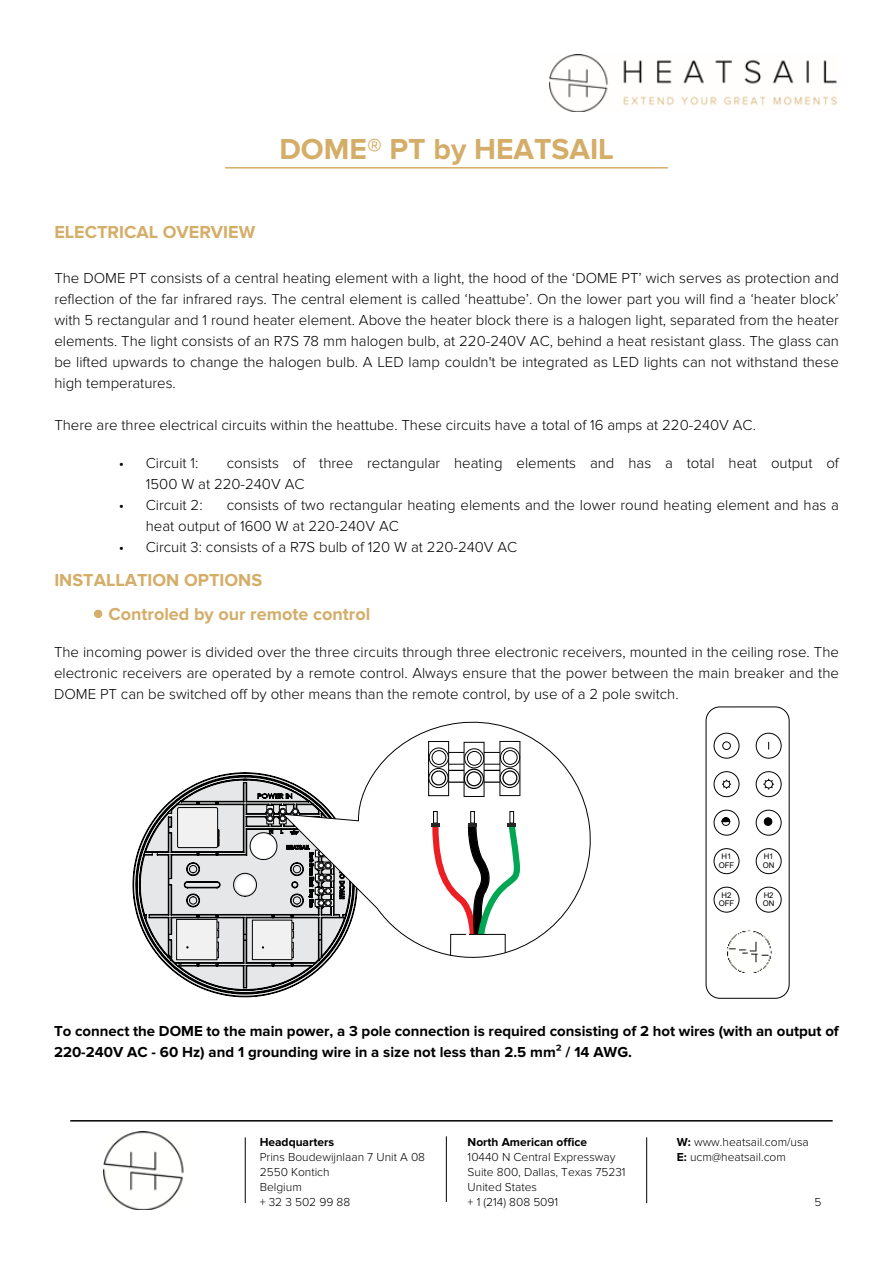
<style>
.page{position:relative;width:893px;height:1263px;background:#fff}
.page>*{position:absolute;margin:0;border:0;box-sizing:border-box;transform-origin:0 0}
.t1{font:700 30px "Proxima Nova";color:#d4ad68}
.t2{font:700 18px "Proxima Nova";color:#d4ad68}
.t3{font:300 15px/21px "Proxima Nova";color:#000;text-align:justify}
.t4{font:700 15px/21px "Proxima Nova";color:#000}
.t5{font:300 12px/15px "Proxima Nova";color:#000}
.t6{font:700 12px "Proxima Nova";color:#000}
.t7{font:7.8px/8.9px "Arial";color:#000;text-align:center}
.s1{font-weight:700}
</style>
<div class="page">
<img style="left:103px;top:1131px;width:81px;height:78px">
<hr style="left:646px;top:1137px;width:1px;height:66px;background:#000">
<hr style="left:446px;top:1136px;width:1px;height:66px;background:#000">
<hr style="left:245px;top:1137px;width:1px;height:66px;background:#000">
<img style="left:550px;top:54px;width:287px;height:57px">
<hr style="left:225px;top:167px;width:443px;height:2px;background:#d4ad68">
<hr style="left:70px;top:1120px;width:763px;height:1px;background:#000">
<svg style="left:132px;top:772px;width:195px;height:225px"></svg>
<div style="left:216px;top:829px;width:3px;height:17px;border:1px solid #000"></div>
<div style="left:178px;top:807px;width:40px;height:41px;background:#f1f1f2;border-radius:2px"></div>
<div style="left:177px;top:807px;width:41px;height:41px;border:1px solid #000;border-radius:2px"></div>
<svg style="left:217px;top:922px;width:2px;height:36px"></svg>
<div style="left:177px;top:919px;width:40px;height:41px;background:#f1f1f2"></div>
<div style="left:176px;top:919px;width:41px;height:41px;border:1px solid #000"></div>
<div style="left:252px;top:920px;width:40px;height:40px;background:#f1f1f2"></div>
<div style="left:252px;top:920px;width:40px;height:40px;border:1px solid #000"></div>
<div style="left:266px;top:805px;width:8px;height:19px;border:1px solid #010101"></div>
<div style="left:267px;top:808px;width:6px;height:7px;background:#414141;border-radius:50%"></div>
<div style="left:267px;top:808px;width:7px;height:7px;border:1px solid #010101;border-radius:50%"></div>
<div style="left:267px;top:815px;width:6px;height:7px;background:#323232;border-radius:50%"></div>
<div style="left:267px;top:815px;width:7px;height:7px;border:1px solid #010101;border-radius:50%"></div>
<svg style="left:267px;top:809px;width:6px;height:12px"></svg>
<div style="left:279px;top:805px;width:7px;height:19px;background:#fff"></div>
<div style="left:279px;top:805px;width:7px;height:19px;border:1px solid #010101"></div>
<div style="left:279px;top:808px;width:7px;height:7px;border:1px solid #010101;border-radius:50%"></div>
<div style="left:279px;top:815px;width:7px;height:7px;border:1px solid #010101;border-radius:50%"></div>
<svg style="left:280px;top:809px;width:2px;height:12px"></svg>
<svg style="left:282px;top:721px;width:309px;height:241px"></svg>
<div style="left:429px;top:752px;width:90px;height:12px;background:#fff"></div>
<div style="left:428px;top:752px;width:92px;height:13px;border:1px solid #010101"></div>
<div style="left:429px;top:770px;width:88px;height:12px;background:#fff"></div>
<div style="left:428px;top:770px;width:90px;height:13px;border:1px solid #010101"></div>
<svg style="left:466px;top:744px;width:16px;height:51px"></svg>
<div style="left:464px;top:742px;width:20px;height:55px;border:1px solid #010101"></div>
<svg style="left:464px;top:769px;width:19px;height:19px"></svg>
<div style="left:464px;top:769px;width:20px;height:20px;border:1px solid #010101;border-radius:50%"></div>
<svg style="left:467px;top:772px;width:14px;height:14px"></svg>
<div style="left:466px;top:771px;width:16px;height:15px;border:1px solid #010101;border-radius:50%"></div>
<svg style="left:465px;top:749px;width:19px;height:19px"></svg>
<div style="left:464px;top:748px;width:20px;height:20px;border:1px solid #010101;border-radius:50%"></div>
<div style="left:467px;top:751px;width:14px;height:14px;background:#fff;border-radius:50%"></div>
<div style="left:467px;top:751px;width:15px;height:15px;border:1px solid #010101;border-radius:50%"></div>
<svg style="left:430px;top:743px;width:17px;height:51px"></svg>
<div style="left:428px;top:741px;width:21px;height:55px;border:1px solid #010101"></div>
<svg style="left:429px;top:768px;width:19px;height:19px"></svg>
<div style="left:428px;top:768px;width:20px;height:20px;border:1px solid #010101;border-radius:50%"></div>
<div style="left:432px;top:771px;width:14px;height:14px;background:#fff;border-radius:50%"></div>
<div style="left:431px;top:770px;width:15px;height:15px;border:1px solid #010101;border-radius:50%"></div>
<svg style="left:429px;top:748px;width:19px;height:19px"></svg>
<div style="left:429px;top:747px;width:20px;height:21px;border:1px solid #010101;border-radius:50%"></div>
<div style="left:432px;top:751px;width:14px;height:13px;background:#fff;border-radius:50%"></div>
<div style="left:432px;top:750px;width:14px;height:15px;border:1px solid #010101;border-radius:50%"></div>
<svg style="left:501px;top:743px;width:17px;height:51px"></svg>
<div style="left:499px;top:741px;width:21px;height:55px;border:1px solid #010101"></div>
<svg style="left:500px;top:768px;width:19px;height:19px"></svg>
<div style="left:500px;top:768px;width:20px;height:20px;border:1px solid #010101;border-radius:50%"></div>
<div style="left:503px;top:771px;width:14px;height:14px;background:#fff;border-radius:50%"></div>
<div style="left:502px;top:770px;width:15px;height:15px;border:1px solid #010101;border-radius:50%"></div>
<svg style="left:500px;top:748px;width:20px;height:19px"></svg>
<div style="left:500px;top:747px;width:20px;height:20px;border:1px solid #010101;border-radius:50%"></div>
<div style="left:503px;top:750px;width:14px;height:14px;background:#fff;border-radius:50%"></div>
<div style="left:503px;top:750px;width:15px;height:15px;border:1px solid #010101;border-radius:50%"></div>
<div style="left:433px;top:811px;width:4px;height:12px;border:1px solid #000"></div>
<div style="left:471px;top:811px;width:4px;height:12px;border:1px solid #000"></div>
<div style="left:510px;top:811px;width:4px;height:12px;border:1px solid #000"></div>
<svg style="left:429px;top:816px;width:91px;height:140px"></svg>
<div style="left:251px;top:834px;width:25px;height:24px;background:#fff;border-radius:50%"></div>
<div style="left:236px;top:875px;width:19px;height:19px;background:#fff;border-radius:50%"></div>
<div style="left:94px;top:610px;width:8px;height:8px;background:#d4ad68;border-radius:50%"></div>
<svg style="left:706px;top:707px;width:83px;height:291px"></svg>
<img style="left:727px;top:930px;width:46px;height:43px">
<h1 class="t1" style="left:279px;top:131px;width:336px">DOME® PT by HEATSAIL</h1>
<p class="t2" style="left:54px;top:221px;width:202px">ELECTRICAL OVERVIEW</p>
<p class="t3" style="left:54px;top:268px;width:786px">The DOME PT consists of a central heating element with a light, the hood of the ‘DOME PT’ wich serves as protection and reflection of the far infrared rays. The central element is called ‘heattube’. On the lower part you will find a ‘heater block’ with 5 rectangular and 1 round heater element. Above the heater block there is a halogen light, separated from the heater elements. The light consists of an R7S 78 mm halogen bulb, at 220-240V AC, behind a heat resistant glass. The glass can be lifted upwards to change the halogen bulb. A LED lamp couldn't be integrated as LED lights can not withstand these high temperatures.</p>
<p class="t3" style="left:54px;top:415px;width:703px">There are three electrical circuits within the heattube. These circuits have a total of 16 amps at 220-240V AC.</p>
<p class="t3" style="left:119px;top:453px;width:81px">• Circuit 1:</p>
<p class="t3" style="left:146px;top:453px;width:695px;text-indent:81px">consists of three rectangular heating elements and has a total heat output of<br>1500 W at 220-240V AC</p>
<p class="t3" style="left:119px;top:495px;width:85px">• Circuit 2:</p>
<p class="t3" style="left:146px;top:495px;width:695px;text-indent:81px">consists of two rectangular heating elements and the lower round heating element and has a heat output of 1600 W at 220-240V AC</p>
<p class="t3" style="left:119px;top:537px;width:400px">• Circuit 3: consists of a R7S bulb of 120 W at 220-240V AC</p>
<p class="t2" style="left:54px;top:569px;width:209px">INSTALLATION OPTIONS</p>
<p class="t2" style="left:108px;top:604px;width:263px">Controled by our remote control</p>
<p class="t3" style="left:54px;top:641px;width:786px">The incoming power is divided over the three circuits through three electronic receivers, mounted in the ceiling rose. The electronic receivers are operated by a remote control. Always ensure that the power between the main breaker and the DOME PT can be switched off by other means than the remote control, by use of a 2 pole switch.</p>
<p class="t7" style="left:719px;top:852px;width:17px">H1<br>OFF</p>
<p class="t7" style="left:763px;top:852px;width:13px;text-align:left">H1<br>ON</p>
<p class="t7" style="left:719px;top:890px;width:17px">H2<br>OFF</p>
<p class="t7" style="left:763px;top:890px;width:13px;text-align:left">H2<br>ON</p>
<p class="t4" style="left:54px;top:1021px;width:786px">To connect the DOME to the main power, a 3 pole connection is required consisting of 2 hot wires (with an output of<br>220-240V AC - 60 Hz) and 1 grounding wire in a size not less than 2.5 mm² / 14 AWG.</p>
<p class="t6" style="left:260px;top:1135px;width:76px">Headquarters</p>
<p class="t5" style="left:260px;top:1149px;width:167px">Prins Boudewijnlaan 7 Unit A 08<br>2550 Kontich<br>Belgium<br>+ 32 3 502 99 88</p>
<p class="t6" style="left:468px;top:1135px;width:121px">North American office</p>
<p class="t5" style="left:468px;top:1149px;width:160px">10440 N Central Expressway<br>Suite 800, Dallas, Texas 75231<br>United States<br>+ 1 (214) 808 5091</p>
<p class="t5" style="left:677px;top:1134px;width:133px"><span class="s1">W:</span> www.heatsail.com/usa<br><span class="s1">E:</span> ucm@heatsail.com</p>
<p class="t5" style="left:814px;top:1194px;width:8px">5</p>
</div>
